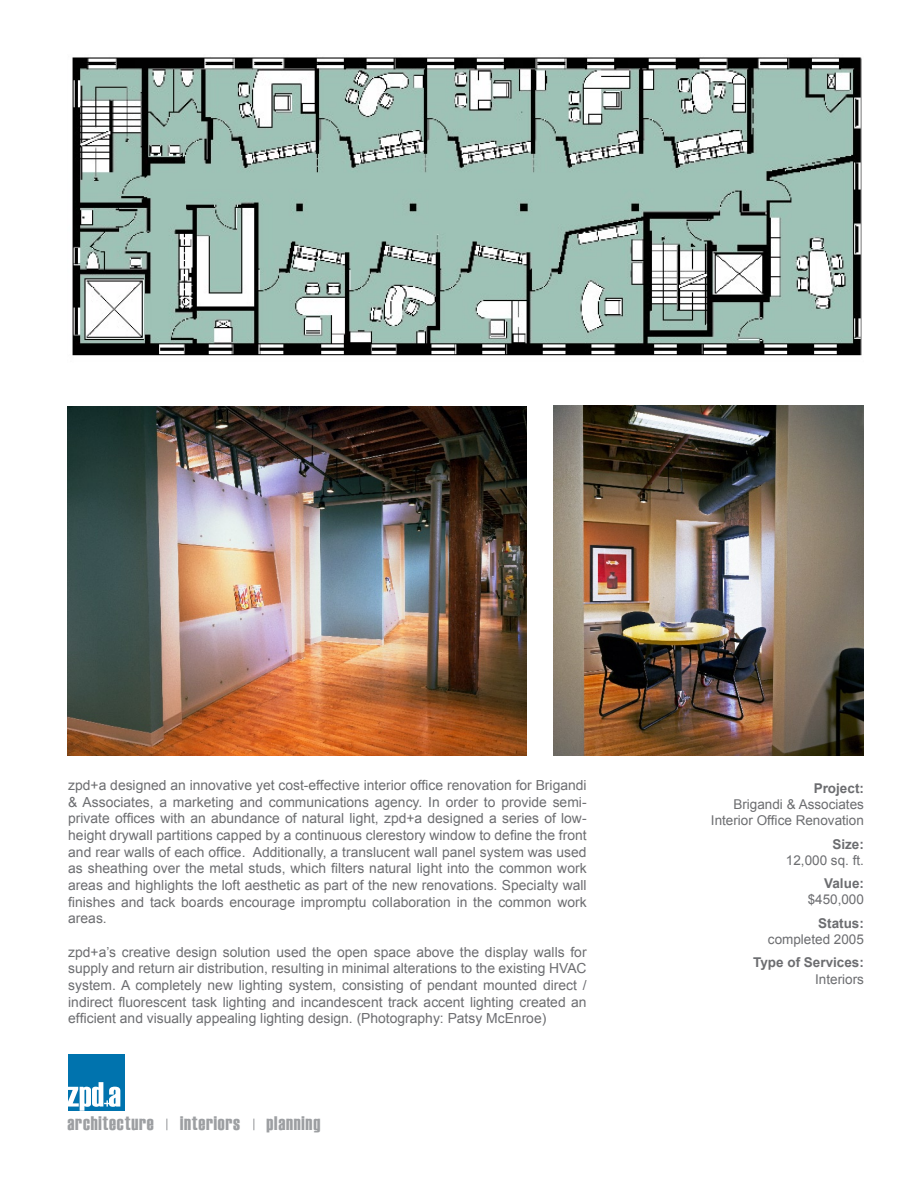
<style>
.page{position:relative;width:918px;height:1188px;background:#fff}
.page>*{position:absolute;margin:0;border:0;box-sizing:border-box;transform-origin:0 0}
.t1{font:19.5px "Haettenschweiler";letter-spacing:.04em;color:#9d9fa2}
.t2{font:13.8px/16.6px "Arial";color:#6c6d70;text-align:justify}
.t3{font:13.5px/16.2px "Arial";color:#6c6d70;text-align:right}
.t4{font:700 13.5px "Arial";color:#6c6d70}
</style>
<div class="page">
<div style="left:68px;top:1054px;width:56px;height:57px;background:#0073ae"></div>
<svg style="left:68px;top:1082px;width:52px;height:29px"></svg>
<img style="left:553px;top:405px;width:311px;height:351px">
<img style="left:68px;top:406px;width:458px;height:350px">
<img style="left:72px;top:57px;width:790px;height:299px">
<p class="t2" style="left:68px;top:777px;width:520px">zpd+a designed an innovative yet cost-effective interior office renovation for Brigandi &amp; Associates, a marketing and communications agency. In order to provide semi&shy;private offices with an abundance of natural light, zpd+a designed a series of low&shy;height drywall partitions capped by a continuous clerestory window to define the front and rear walls of each office. Additionally, a translucent wall panel system was used as sheathing over the metal studs, which filters natural light into the common work areas and highlights the loft aesthetic as part of the new renovations. Specialty wall finishes and tack boards encourage impromptu collaboration in the common work areas.</p>
<p class="t2" style="left:68px;top:944px;width:520px">zpd+a’s creative design solution used the open space above the display walls for supply and return air distribution, resulting in minimal alterations to the existing HVAC system. A completely new lighting system, consisting of pendant mounted direct / indirect fluorescent task lighting and incandescent track accent lighting created an efficient and visually appealing lighting design. (Photography: Patsy McEnroe)</p>
<h1 class="t1" style="left:68px;top:1110px;width:88px">architecture</h1>
<h1 class="t1" style="left:180px;top:1110px;width:62px">interiors</h1>
<h1 class="t1" style="left:266px;top:1110px;width:55px">planning</h1>
<p class="t4" style="left:814px;top:779px;width:52px">Project:</p>
<p class="t3" style="left:711px;top:796px;width:155px">Brigandi &amp; Associates<br>Interior Office Renovation</p>
<p class="t4" style="left:832px;top:835px;width:33px">Size:</p>
<p class="t3" style="left:786px;top:852px;width:80px">12,000 sq. ft.</p>
<p class="t4" style="left:824px;top:875px;width:41px">Value:</p>
<p class="t3" style="left:808px;top:892px;width:58px">$450,000</p>
<p class="t4" style="left:818px;top:914px;width:47px">Status:</p>
<p class="t3" style="left:768px;top:931px;width:98px">completed 2005</p>
<p class="t4" style="left:753px;top:954px;width:112px">Type of Services:</p>
<p class="t3" style="left:815px;top:971px;width:50px">Interiors</p>
</div>
